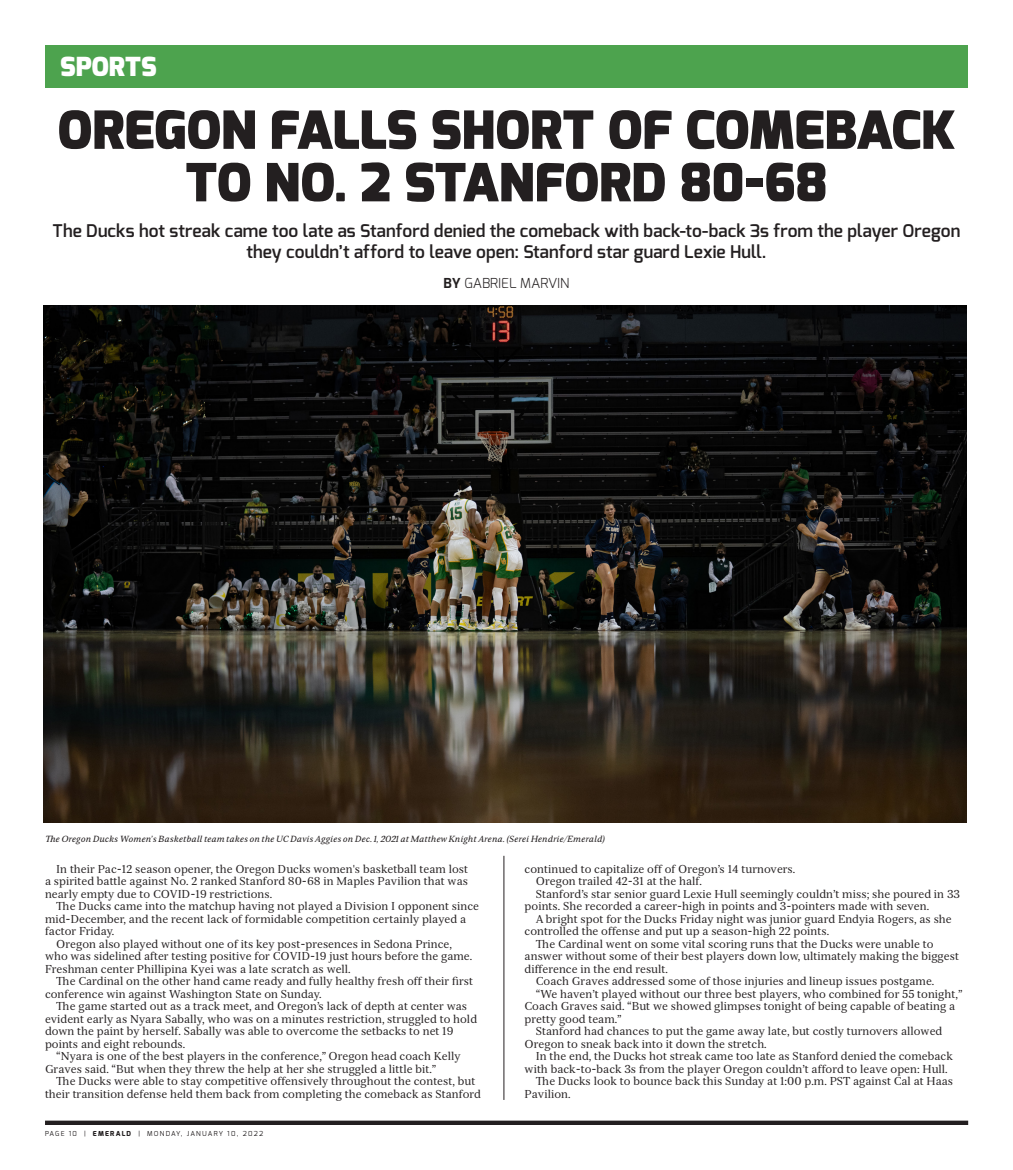
<style>
.page{position:relative;width:1013px;height:1170px;background:#fff}
.page>*{position:absolute;margin:0;border:0;box-sizing:border-box;transform-origin:0 0}
.t1{font:900 52.5px/52.5px "Exo";letter-spacing:-.005em;color:#231f20;text-align:center}
.t2{font:900 26.25px "Exo";color:#fff}
.t3{font:600 17.5px/21.2px "Exo";letter-spacing:.005em;color:#231f20;text-align:center}
.t4{font:300 13.75px "Exo";color:#231f20}
.Body{font:11.25px/12.5px "Serif 12 Beta";color:#231f20}
.Masthead___Body{font:italic 8.75px "Serif 6 Beta";letter-spacing:.02em;color:#231f20}
.t5{font:6.88px "Exo";letter-spacing:.18em;color:#231f20}
.s1{font-weight:700}
.s2{font-weight:800}
</style>
<div class="page">
<hr style="left:45px;top:1121px;width:923px;height:4px;background:#231f20">
<div style="left:45px;top:45px;width:923px;height:43px;background:#4da34e"></div>
<img style="left:44px;top:305px;width:922px;height:517px">
<p class="t2" style="left:60px;top:50px;width:98px">SPORTS</p>
<p class="t1" style="left:57px;top:105px;width:900px">OREGON FALLS SHORT OF COMEBACK<br>TO NO. 2 STANFORD 80-68</p>
<p class="t3" style="left:53px;top:220px;width:909px">The Ducks hot streak came too late as Stanford denied the comeback with back-to-back 3s from the player Oregon they couldn’t afford to leave open: Stanford star guard Lexie Hull.</p>
<p class="t4" style="left:443px;top:275px;width:127px"><span class="s1">BY</span> GABRIEL MARVIN</p>
<p class="Masthead___Body" style="left:45px;top:833px;width:561px">The Oregon Ducks Women’s Basketball team takes on the UC Davis Aggies on Dec. 1, 2021 at Matthew Knight Arena. (Serei Hendrie/Emerald)</p>
<p class="Body" style="left:45px;top:863px;width:424px;text-align:justify;text-indent:11px">In their Pac-12 season opener, the Oregon Ducks women's basketball team lost a spirited battle against No. 2 ranked Stanford 80-68 in Maples Pavilion that was nearly empty due to COVID-19 restrictions.</p>
<p class="Body" style="left:45px;top:900px;width:435px;text-indent:11px">The Ducks came into the matchup having not played a Division I opponent since mid-December, and the recent lack of formidable competition certainly played a factor Friday.</p>
<p class="Body" style="left:45px;top:938px;width:429px;text-indent:11px">Oregon also played without one of its key post-presences in Sedona Prince, who was sidelined after testing positive for COVID-19 just hours before the game.<br>Freshman center Phillipina Kyei was a late scratch as well.</p>
<p class="Body" style="left:45px;top:975px;width:429px;text-indent:11px">The Cardinal on the other hand came ready and fully healthy fresh off their first conference win against Washington State on Sunday.</p>
<p class="Body" style="left:45px;top:1000px;width:433px;text-indent:11px">The game started out as a track meet, and Oregon’s lack of depth at center was evident early as Nyara Sabally, who was on a minutes restriction, struggled to hold down the paint by herself. Sabally was able to overcome the setbacks to net 19 points and eight rebounds.</p>
<p class="Body" style="left:45px;top:1050px;width:417px;text-indent:11px">“Nyara is one of the best players in the conference,” Oregon head coach Kelly<br>Graves said. “But when they threw the help at her she struggled a little bit.”</p>
<p class="Body" style="left:45px;top:1075px;width:437px;text-align:center">The Ducks were able to stay competitive offensively throughout the contest, but their transition defense held them back from completing the comeback as Stanford</p>
<p class="t5" style="left:45px;top:1129px;width:220px">PAGE 10 | <span class="s2">EMERALD</span> | MONDAY, JANUARY 10, 2022</p>
<p class="Body" style="left:524px;top:863px;width:272px">continued to capitalize off of Oregon’s 14 turnovers.</p>
<p class="Body" style="left:536px;top:875px;width:167px">Oregon trailed 42-31 at the half.</p>
<p class="Body" style="left:524px;top:888px;width:437px;text-indent:11px">Stanford’s star senior guard Lexie Hull seemingly couldn’t miss; she poured in 33 points. She recorded a career-high in points and 3-pointers made with seven.</p>
<p class="Body" style="left:524px;top:913px;width:428px;text-indent:11px">A bright spot for the Ducks Friday night was junior guard Endyia Rogers, as she controlled the offense and put up a season-high 22 points.</p>
<p class="Body" style="left:524px;top:938px;width:436px;text-indent:11px">The Cardinal went on some vital scoring runs that the Ducks were unable to answer without some of their best players down low, ultimately making the biggest difference in the end result.</p>
<p class="Body" style="left:536px;top:975px;width:400px">Coach Graves addressed some of those injuries and lineup issues postgame.</p>
<p class="Body" style="left:524px;top:988px;width:439px;text-indent:11px">“We haven’t played without our three best players, who combined for 55 tonight,”<br>Coach Graves said. “But we showed glimpses tonight of being capable of beating a pretty good team.”</p>
<p class="Body" style="left:524px;top:1025px;width:419px;text-indent:11px">Stanford had chances to put the game away late, but costly turnovers allowed<br>Oregon to sneak back into it down the stretch.</p>
<p class="Body" style="left:524px;top:1050px;width:429px;text-indent:11px">In the end, the Ducks hot streak came too late as Stanford denied the comeback with back-to-back 3s from the player Oregon couldn’t afford to leave open: Hull.</p>
<p class="Body" style="left:524px;top:1075px;width:430px;text-indent:11px">The Ducks look to bounce back this Sunday at 1:00 p.m. PST against Cal at Haas<br>Pavilion.</p>
</div>
